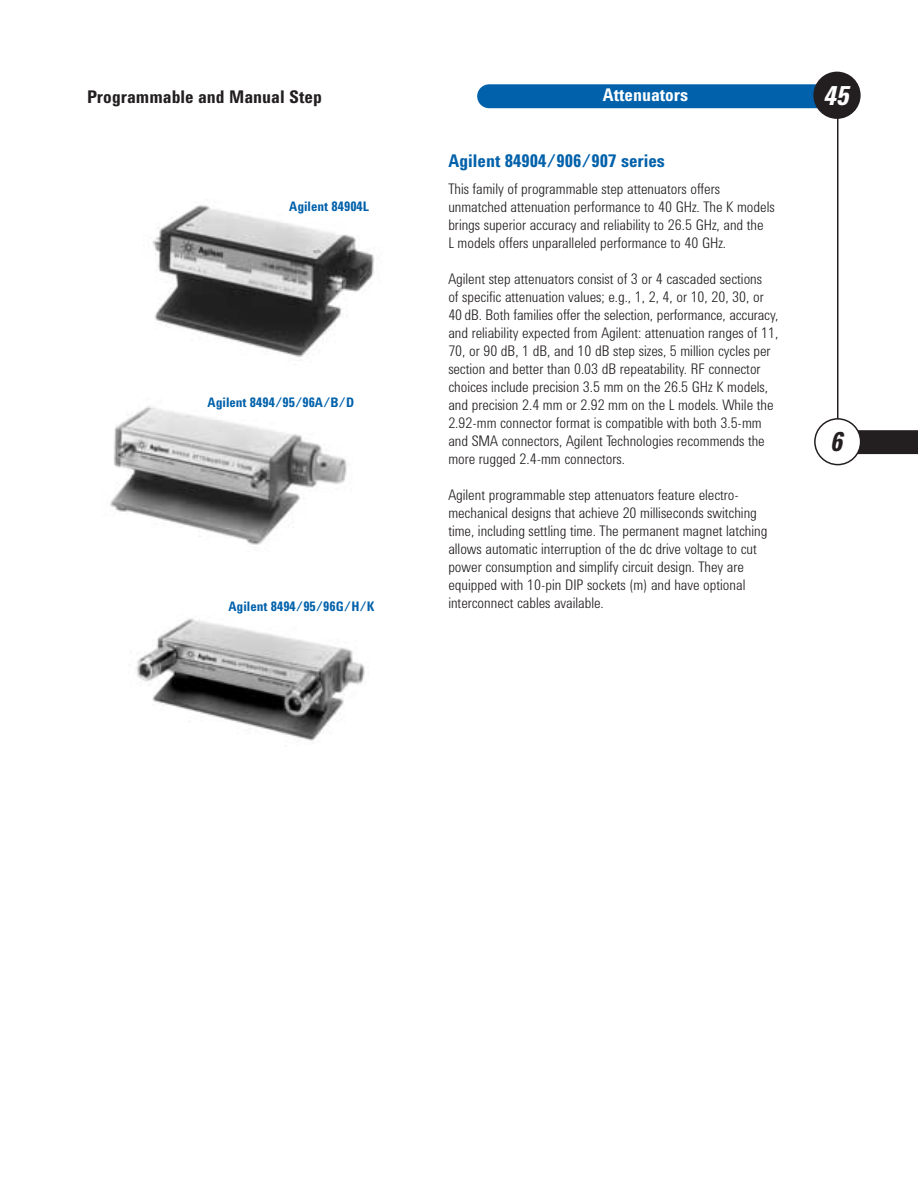
<style>
.page{position:relative;width:918px;height:1188px;background:#fff}
.page>*{position:absolute;margin:0;border:0;box-sizing:border-box;transform-origin:0 0}
.t1{font:italic 700 27px "Agilent Cond";color:#fff}
.t2{font:italic 700 27px "Agilent Cond";color:#231f20}
.t3{font:700 18px "Agilent Cond";color:#0161aa}
.t4{font:700 18px "Agilent Cond";color:#231f20}
.t5{font:700 18px "Agilent Cond";color:#fff}
.t6{font:300 15px/18px "Agilent Cond";color:#231f20}
.t7{font:700 13.5px "Agilent Cond";color:#0161aa}
</style>
<div class="page">
<hr style="left:837px;top:74px;width:1px;height:358px;background:#231f20">
<div style="left:477px;top:84px;width:362px;height:24px;background:#0161aa;border-radius:12px"></div>
<svg style="left:813px;top:72px;width:48px;height:47px"></svg>
<svg style="left:814px;top:418px;width:104px;height:47px"></svg>
<img style="left:136px;top:618px;width:229px;height:123px">
<img style="left:110px;top:405px;width:237px;height:140px">
<img style="left:152px;top:205px;width:222px;height:152px">
<p class="t4" style="left:87px;top:90px;width:236px">Programmable and Manual Step</p>
<p class="t5" style="left:603px;top:88px;width:87px">Attenuators</p>
<h1 class="t1" style="left:823px;top:86px;width:27px">45</h1>
<p class="t7" style="left:289px;top:201px;width:81px">Agilent 84904L</p>
<p class="t7" style="left:208px;top:398px;width:148px">Agilent 8494/95/96A/B/D</p>
<p class="t7" style="left:228px;top:602px;width:148px">Agilent 8494/95/96G/H/K</p>
<p class="t3" style="left:448px;top:154px;width:218px">Agilent 84904/906/907 series</p>
<p class="t6" style="left:448px;top:181px;width:328px">This family of programmable step attenuators offers unmatched attenuation performance to 40 GHz. The K models brings superior accuracy and reliability to 26.5 GHz, and the<br>L models offers unparalleled performance to 40 GHz.</p>
<p class="t6" style="left:448px;top:271px;width:332px">Agilent step attenuators consist of 3 or 4 cascaded sections<br>of specific attenuation values; e.g., 1, 2, 4, or 10, 20, 30, or 40 dB. Both families offer the selection, performance, accuracy, and reliability expected from Agilent: attenuation ranges of 11, 70, or 90 dB, 1 dB, and 10 dB step sizes, 5 million cycles per section and better than 0.03 dB repeatability. RF connector choices include precision 3.5 mm on the 26.5 GHz K models, and precision 2.4 mm or 2.92 mm on the L models. While the 2.92-mm connector format is compatible with both 3.5-mm and SMA connectors, Agilent Technologies recommends the more rugged 2.4-mm connectors.</p>
<p class="t6" style="left:448px;top:487px;width:321px">Agilent programmable step attenuators feature electro&shy;mechanical designs that achieve 20 milliseconds switching time, including settling time. The permanent magnet latching allows automatic interruption of the dc drive voltage to cut power consumption and simplify circuit design. They are equipped with 10-pin DIP sockets (m) and have optional interconnect cables available.</p>
<h1 class="t2" style="left:830px;top:432px;width:14px">6</h1>
</div>
